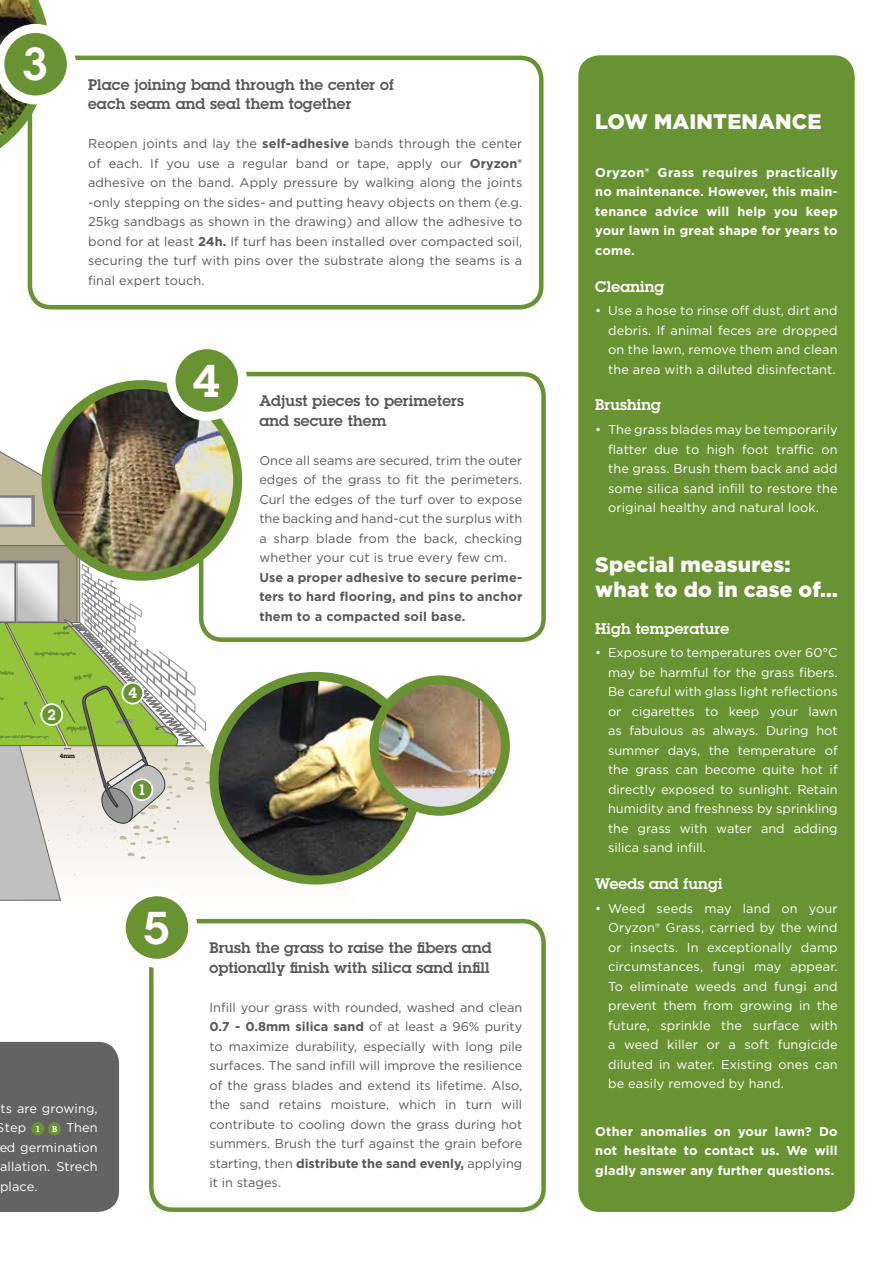
<style>
.page{position:relative;width:893px;height:1263px;background:#fff}
.page>*{position:absolute;margin:0;border:0;box-sizing:border-box;transform-origin:0 0}
.t1{font:600 45px "Lubalin Graph Std";color:#fff}
.t2{font:900 21px/25.5px "Gotham";letter-spacing:.01em;color:#fff}
.t3{font:600 15px/19.5px "Lubalin Graph Std";letter-spacing:.01em;color:#585858}
.t4{font:600 15px "Lubalin Graph Std";letter-spacing:.01em;color:#fff}
.t5{font:600 14.7px "Lubalin Graph Std";color:#fff}
.t6{font:12.75px/19.5px "Gotham";letter-spacing:.01em;color:#585858;text-align:justify}
.t7{font:12.75px/19.5px "Gotham";letter-spacing:.01em;color:#fff;text-align:justify}
.t8{font:700 12.75px/19.5px "Gotham";letter-spacing:.01em;color:#fff;text-align:justify}
.t9{font:700 12.75px/19.5px "Gotham";letter-spacing:.01em;color:#585858;text-align:justify}
.t10{font:600 6px "Lubalin Graph Std";color:#000}
.s1{font-weight:700}
.s2{font-family:"Lubalin Graph Std";font-weight:600;font-size:8.4px}
</style>
<div class="page">
<svg style="left:196px;top:671px;width:181px;height:248px"></svg>
<svg style="left:0;top:412px;width:229px;height:489px"></svg>
<img style="left:214px;top:676px;width:204px;height:204px;border-radius:102px">
<div style="left:210px;top:672px;width:212px;height:212px;border:9px solid #699333;border-radius:50%"></div>
<img style="left:374px;top:680px;width:131px;height:131px;border-radius:66px">
<div style="left:370px;top:675px;width:140px;height:141px;border:9px solid #699333;border-radius:50%"></div>
<div style="left:28px;top:56px;width:515px;height:253px;border:4px solid #699333;border-radius:21px"></div>
<div style="left:149px;top:919px;width:397px;height:293px;border:4px solid #699333;border-radius:21px"></div>
<div style="left:201px;top:374px;width:343px;height:266px;background:#fff;border-radius:21px"></div>
<div style="left:199px;top:372px;width:347px;height:270px;border:4px solid #699333;border-radius:21px"></div>
<div style="left:0;top:1042px;width:119px;height:170px;background:#636363"></div>
<div style="left:121px;top:892px;width:72px;height:71px;background:#699333;border-radius:50%"></div>
<div style="left:117px;top:887px;width:80px;height:81px;border:9px solid #fff;border-radius:50%"></div>
<div style="left:31px;top:1122px;width:13px;height:13px;background:#699333;border-radius:50%"></div>
<div style="left:48px;top:1122px;width:13px;height:13px;background:#699333;border-radius:50%"></div>
<img style="left:46px;top:385px;width:192px;height:191px;border-radius:96px">
<div style="left:42px;top:380px;width:200px;height:201px;border:9px solid #699333;border-radius:50%"></div>
<div style="left:171px;top:345px;width:72px;height:71px;background:#699333;border-radius:50%"></div>
<div style="left:167px;top:340px;width:80px;height:81px;border:9px solid #fff;border-radius:50%"></div>
<svg style="left:0;top:0;width:76px;height:171px"></svg>
<div style="left:578px;top:55px;width:277px;height:1157px;background:#699333;border-radius:21px"></div>
<h1 class="t1" style="left:22px;top:35px;width:28px">3</h1>
<p class="t3" style="left:88px;top:75px;width:307px">Place joining band through the center of each seam and seal them together</p>
<p class="t6" style="left:88px;top:134px;width:436px">Reopen joints and lay the <span class="s1">self-adhesive</span> bands through the center of each. If you use a regular band or tape, apply our <span class="s1">Oryzon® </span>adhesive on the band. Apply pressure by walking along the joints -only stepping on the sides- and putting heavy objects on them (e.g.<br>25kg sandbags as shown in the drawing) and allow the adhesive to bond for at least <span class="s1">24h.</span> If turf has been installed over compacted soil, securing the turf with pins over the substrate along the seams is a final expert touch.</p>
<p class="t5" style="left:48px;top:705px;width:10px">2</p>
<p class="t10" style="left:60px;top:751px;width:17px">4mm</p>
<p class="t5" style="left:129px;top:683px;width:10px">4</p>
<p class="t5" style="left:138px;top:780px;width:10px">1</p>
<h1 class="t1" style="left:193px;top:351px;width:28px">4</h1>
<p class="t3" style="left:259px;top:391px;width:206px">Adjust pieces to perimeters and secure them</p>
<p class="t6" style="left:259px;top:450px;width:264px">Once all seams are secured, trim the outer edges of the grass to fit the perimeters.<br>Curl the edges of the turf over to expose the backing and hand-cut the surplus with a sharp blade from the back, checking whether your cut is true every few cm.</p>
<p class="t9" style="left:259px;top:567px;width:264px">Use a proper adhesive to secure perime&shy;ters to hard flooring, and pins to anchor them to a compacted soil base.</p>
<p class="t7" style="left:-3px;top:1098px;width:103px;text-indent:4px">ts are growing,<br>Step <span class="s2">1</span></p>
<p class="t7" style="left:-1px;top:1118px;width:100px;text-indent:53px"><span class="s2">B</span> Then ed germination allation. Strech place.</p>
<h1 class="t1" style="left:143px;top:898px;width:28px">5</h1>
<p class="t3" style="left:210px;top:938px;width:284px">Brush the grass to raise the fibers and optionally finish with silica sand infill</p>
<p class="t6" style="left:210px;top:997px;width:314px">Infill your grass with rounded, washed and clean <span class="s1">0.7 - 0.8mm silica sand</span> of at least a 96% purity to maximize durability, especially with long pile surfaces. The sand infill will improve the resilience of the grass blades and extend its lifetime. Also, the sand retains moisture, which in turn will contribute to cooling down the grass during hot summers. Brush the turf against the grain before starting, then <span class="s1">distribute the sand evenly,</span> applying it in stages.</p>
<h2 class="t2" style="left:595px;top:109px;width:228px">LOW MAINTENANCE</h2>
<p class="t8" style="left:595px;top:163px;width:244px">Oryzon® Grass requires practically no maintenance. However, this main&shy;tenance advice will help you keep your lawn in great shape for years to come.</p>
<p class="t4" style="left:595px;top:276px;width:71px">Cleaning</p>
<p class="t7" style="left:608px;top:301px;width:231px;text-indent:-13px">• Use a hose to rinse off dust, dirt and debris. If animal feces are dropped on the lawn, remove them and clean the area with a diluted disinfectant.</p>
<p class="t4" style="left:595px;top:395px;width:67px">Brushing</p>
<p class="t7" style="left:608px;top:419px;width:231px;text-indent:-13px">• The grass blades may be temporarily flatter due to high foot traffic on the grass. Brush them back and add some silica sand infill to restore the original healthy and natural look.</p>
<h2 class="t2" style="left:595px;top:551px;width:244px">Special measures: what to do in case of…</h2>
<p class="t4" style="left:595px;top:618px;width:135px">High temperature</p>
<p class="t7" style="left:608px;top:643px;width:231px;text-indent:-13px">• Exposure to temperatures over 60°C may be harmful for the grass fibers.<br>Be careful with glass light reflections or cigarettes to keep your lawn as fabulous as always. During hot summer days, the temperature of the grass can become quite hot if directly exposed to sunlight. Retain humidity and freshness by sprinkling the grass with water and adding silica sand infill.</p>
<p class="t4" style="left:595px;top:874px;width:129px">Weeds and fungi</p>
<p class="t7" style="left:608px;top:898px;width:231px;text-indent:-13px">• Weed seeds may land on your Oryzon® Grass, carried by the wind or insects. In exceptionally damp circumstances, fungi may appear.<br>To eliminate weeds and fungi and prevent them from growing in the future, sprinkle the surface with a weed killer or a soft fungicide diluted in water. Existing ones can be easily removed by hand.</p>
<p class="t8" style="left:595px;top:1121px;width:244px">Other anomalies on your lawn? Do not hesitate to contact us. We will gladly answer any further questions.</p>
</div>
